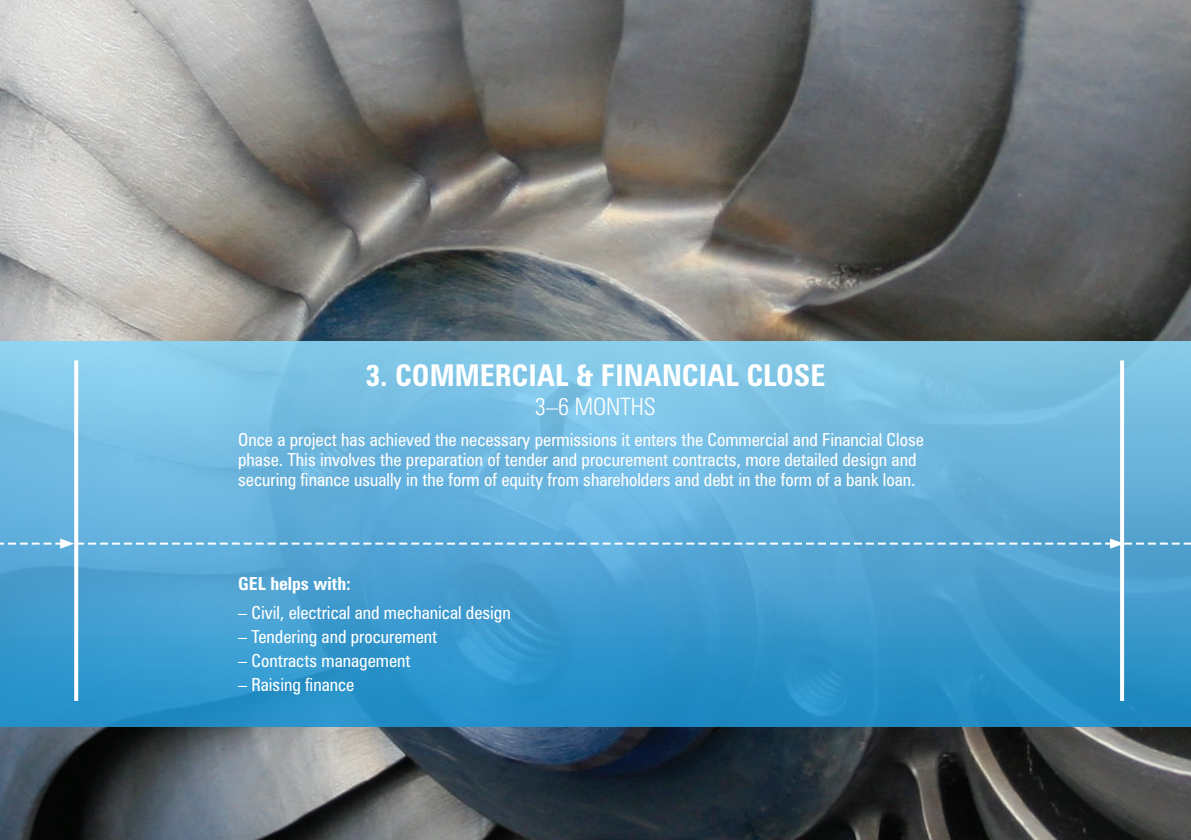
<style>
.page{position:relative;width:1191px;height:840px;background:#fff}
.page>*{position:absolute;margin:0;border:0;box-sizing:border-box;transform-origin:0 0}
.t1{font:700 condensed 30px "Zurich BT";color:#fff}
.t2{font:300 condensed 24px "Zurich BT";color:#fff}
.t3{font:condensed 18px/20px "Zurich BT";color:#fff}
.t4{font:700 condensed 18px "Zurich BT";color:#fff}
</style>
<div class="page">
<img style="left:0;top:0;width:1191px;height:839px">
<div style="left:0;top:341px;width:1191px;height:385px;background:linear-gradient(to bottom,#8fcdeb,#2089c4)"></div>
<svg style="left:0;top:538px;width:1191px;height:10px"></svg>
<svg style="left:74px;top:360px;width:4px;height:340px"></svg>
<svg style="left:1120px;top:360px;width:4px;height:340px"></svg>
<p class="t1" style="left:365px;top:357px;width:461px">3. COMMERCIAL &amp; FINANCIAL CLOSE</p>
<p class="t2" style="left:535px;top:391px;width:122px">3–6 MONTHS</p>
<p class="t3" style="left:238px;top:429px;width:687px">Once a project has achieved the necessary permissions it enters the Commercial and Financial Close phase. This involves the preparation of tender and procurement contracts, more detailed design and securing finance usually in the form of equity from shareholders and debt in the form of a bank loan.</p>
<p class="t4" style="left:238px;top:572px;width:114px">GEL helps with:</p>
<p class="t3" style="left:238px;top:602px;width:274px">– Civil, electrical and mechanical design</p>
<p class="t3" style="left:238px;top:626px;width:201px">– Tendering and procurement</p>
<p class="t3" style="left:238px;top:650px;width:174px">– Contracts management</p>
<p class="t3" style="left:238px;top:674px;width:118px">– Raising finance</p>
</div>
